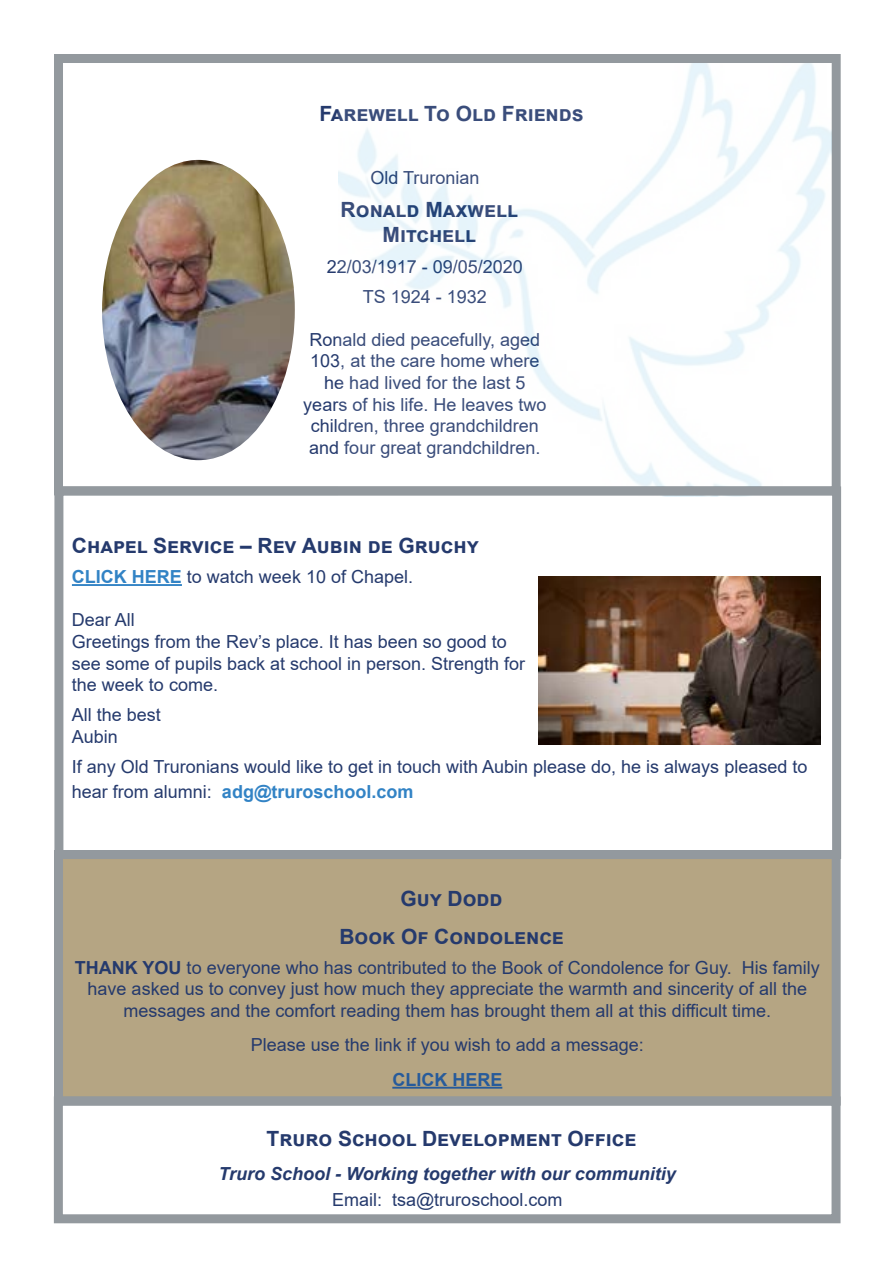
<style>
.page{position:relative;width:893px;height:1263px;background:#fff}
.page>*{position:absolute;margin:0;border:0;box-sizing:border-box;transform-origin:0 0}
.t1{font:700 21px/38px "Arial";color:#253a6d;text-align:center}
.t2{font:18px/21.6px "Arial";color:#253a6d;text-align:center}
.t3{font:italic 700 18px "Arial";color:#253a6d}
.t4{font:700 18px "Arial";color:#275b9b}
.s1{font-weight:700;color:#3283c5}
.s2{font-weight:700}
</style>
<div class="page">
<div style="left:54px;top:54px;width:787px;height:441px;border:9px solid #93999e"></div>
<div style="left:58px;top:854px;width:778px;height:247px;background:#b5a583"></div>
<hr style="left:392px;top:1087px;width:110px;height:2px;background:#275b9b">
<div style="left:54px;top:850px;width:787px;height:255px;border:9px solid #93999e"></div>
<img style="left:102px;top:160px;width:193px;height:300px">
<div style="left:54px;top:1096px;width:786px;height:127px;border:9px solid #93999e"></div>
<hr style="left:72px;top:584px;width:110px;height:2px;background:#3283c5">
<div style="left:54px;top:486px;width:787px;height:373px;border:9px solid #93999e"></div>
<img style="left:539px;top:576px;width:282px;height:169px">
<p class="t1" style="left:320px;top:94px;width:266px">Farewell To Old Friends</p>
<p class="t2" style="left:370px;top:166px;width:111px">Old Truronian</p>
<p class="t1" style="left:341px;top:197px;width:179px;line-height:25.2px">Ronald Maxwell<br>Mitchell</p>
<p class="t2" style="left:327px;top:251px;width:198px;line-height:30.2px">22/03/1917 - 09/05/2020<br>TS 1924 - 1932</p>
<p class="t2" style="left:303px;top:329px;width:245px">Ronald died peacefully, aged<br>103, at the care home where he had lived for the last 5 years of his life. He leaves two children, three grandchildren and four great grandchildren.</p>
<p class="t1" style="left:72px;top:527px;width:408px">Chapel Service – Rev Aubin de Gruchy</p>
<p class="t2" style="left:72px;top:566px;width:343px"><span class="s1">CLICK HERE</span> to watch week 10 of Chapel.</p>
<p class="t2" style="left:72px;top:609px;width:455px;text-align:left">Dear All<br>Greetings from the Rev’s place. It has been so good to see some of pupils back at school in person. Strength for the week to come.</p>
<p class="t2" style="left:72px;top:704px;width:91px;text-align:left">All the best<br>Aubin</p>
<p class="t2" style="left:72px;top:754px;width:737px;line-height:25.2px;text-align:left">If any Old Truronians would like to get in touch with Aubin please do, he is always pleased to hear from alumni: <span class="s1">adg@truroschool.com</span></p>
<p class="t1" style="left:339px;top:880px;width:226px">Guy Dodd<br>Book Of Condolence</p>
<p class="t2" style="left:75px;top:957px;width:746px"><span class="s2">THANK YOU</span> to everyone who has contributed to the Book of Condolence for Guy. His family have asked us to convey just how much they appreciate the warmth and sincerity of all the messages and the comfort reading them has brought them all at this difficult time.</p>
<p class="t2" style="left:251px;top:1034px;width:395px">Please use the link if you wish to add a message:</p>
<p class="t4" style="left:392px;top:1067px;width:111px">CLICK HERE</p>
<p class="t1" style="left:267px;top:1119px;width:371px">Truro School Development Office</p>
<p class="t3" style="left:218px;top:1162px;width:459px">Truro School - Working together with our communitiy</p>
<p class="t2" style="left:332px;top:1189px;width:232px">Email: tsa@truroschool.com</p>
</div>
